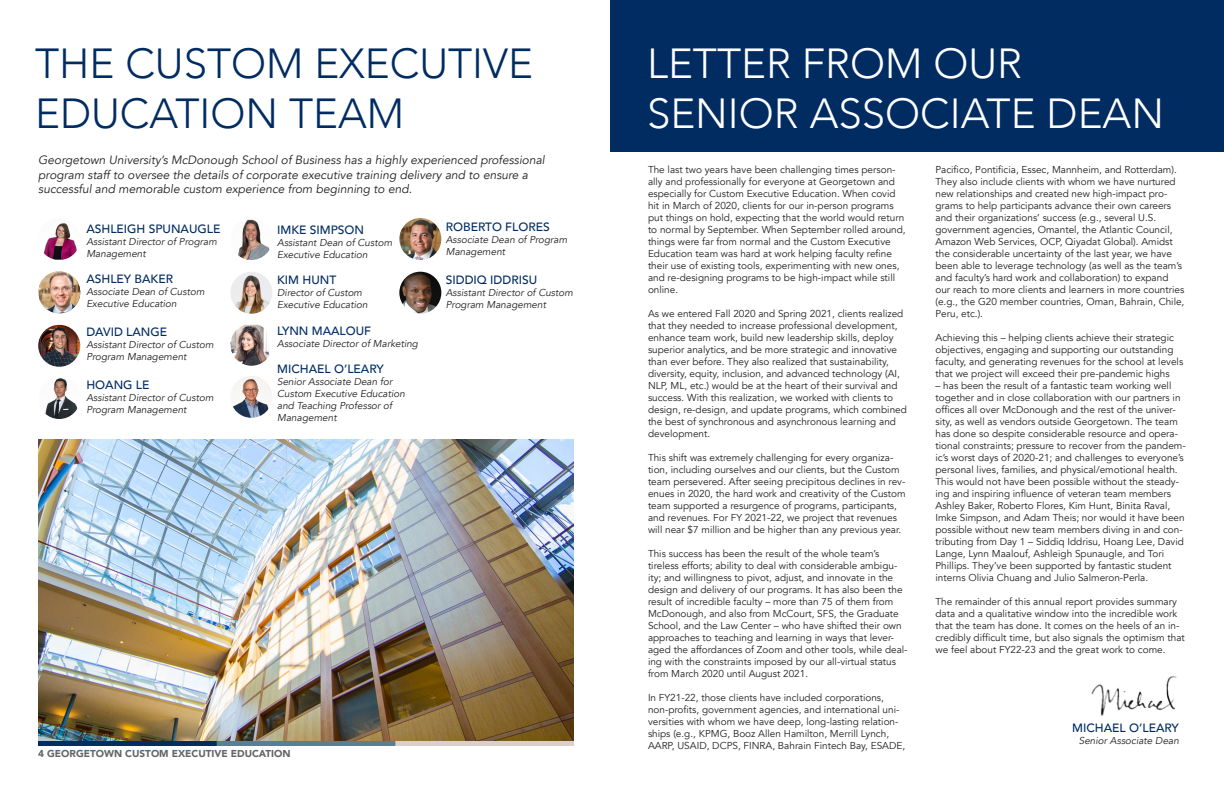
<style>
.page{position:relative;width:1224px;height:792px;background:#fff}
.page>*{position:absolute;margin:0;border:0;box-sizing:border-box;transform-origin:0 0}
.t1{font:300 42px "Avenir";color:#fff}
.t2{font:300 42px/50.4px "Avenir";color:#002c62}
.sub-title{font:italic 12px/14.4px "Avenir";color:#231f20}
.Name{font:500 12px "Avenir";color:#002c62}
.t3{font:10px/12px "Avenir";color:#231f20}
.sub-title-2{font:italic 10px/12px "Avenir";color:#231f20}
.t4{font:900 10px "Avenir";color:#656568}
</style>
<div class="page">
<img style="left:38px;top:439px;width:536px;height:306px">
<div style="left:610px;top:0;width:614px;height:151px;background:#002c62"></div>
<img style="left:1091px;top:675px;width:86px;height:41px">
<img style="left:43px;top:223px;width:34px;height:37px">
<img style="left:230px;top:218px;width:42px;height:42px;border-radius:21px">
<img style="left:399px;top:218px;width:42px;height:42px;border-radius:21px">
<img style="left:399px;top:272px;width:42px;height:42px;border-radius:21px">
<img style="left:230px;top:272px;width:42px;height:42px;border-radius:21px">
<img style="left:230px;top:325px;width:39px;height:41px">
<img style="left:230px;top:376px;width:42px;height:42px;border-radius:21px">
<img style="left:38px;top:325px;width:42px;height:42px;border-radius:21px">
<img style="left:38px;top:377px;width:42px;height:42px;border-radius:21px">
<img style="left:39px;top:271px;width:41px;height:42px">
<p class="t2" style="left:35px;top:38px;width:499px">THE CUSTOM EXECUTIVE<br>EDUCATION TEAM</p>
<p class="sub-title" style="left:38px;top:153px;width:508px">Georgetown University’s McDonough School of Business has a highly experienced professional program staff to oversee the details of corporate executive training delivery and to ensure a successful and memorable custom experience from beginning to end.</p>
<p class="Name" style="left:86px;top:218px;width:136px">ASHLEIGH SPUNAUGLE</p>
<p class="sub-title-2" style="left:86px;top:235px;width:132px">Assistant Director of Program<br>Management</p>
<p class="Name" style="left:86px;top:269px;width:88px">ASHLEY BAKER</p>
<p class="sub-title-2" style="left:86px;top:286px;width:120px">Associate Dean of Custom<br>Executive Education</p>
<p class="Name" style="left:86px;top:321px;width:82px">DAVID LANGE</p>
<p class="sub-title-2" style="left:86px;top:339px;width:129px">Assistant Director of Custom<br>Program Management</p>
<p class="Name" style="left:86px;top:374px;width:65px">HOANG LE</p>
<p class="sub-title-2" style="left:86px;top:391px;width:129px">Assistant Director of Custom<br>Program Management</p>
<p class="Name" style="left:277px;top:219px;width:88px">IMKE SIMPSON</p>
<p class="sub-title-2" style="left:277px;top:237px;width:117px">Assistant Dean of Custom<br>Executive Education</p>
<p class="Name" style="left:277px;top:270px;width:61px">KIM HUNT</p>
<p class="sub-title-2" style="left:277px;top:287px;width:86px">Director of Custom</p>
<p class="sub-title-2" style="left:277px;top:299px;width:92px">Executive Education</p>
<p class="Name" style="left:277px;top:320px;width:95px">LYNN MAALOUF</p>
<p class="sub-title-2" style="left:277px;top:338px;width:142px">Associate Director of Marketing</p>
<p class="Name" style="left:277px;top:359px;width:108px">MICHAEL O’LEARY</p>
<p class="sub-title-2" style="left:277px;top:376px;width:129px">Senior Associate Dean for<br>Custom Executive Education and Teaching Professor of<br>Management</p>
<p class="Name" style="left:446px;top:216px;width:105px">ROBERTO FLORES</p>
<p class="sub-title-2" style="left:446px;top:233px;width:123px">Associate Dean of Program<br>Management</p>
<p class="Name" style="left:446px;top:269px;width:93px">SIDDIQ IDDRISU</p>
<p class="sub-title-2" style="left:446px;top:286px;width:129px">Assistant Director of Custom<br>Program Management</p>
<p class="t4" style="left:38px;top:745px;width:254px">4 GEORGETOWN CUSTOM EXECUTIVE EDUCATION</p>
<p class="t1" style="left:647px;top:39px;width:377px">LETTER FROM OUR</p>
<p class="t1" style="left:647px;top:89px;width:519px">SENIOR ASSOCIATE DEAN</p>
<p class="t3" style="left:648px;top:164px;width:259px">The last two years have been challenging times person&shy;ally and professionally for everyone at Georgetown and especially for Custom Executive Education. When covid hit in March of 2020, clients for our in-person programs put things on hold, expecting that the world would return to normal by September. When September rolled around, things were far from normal and the Custom Executive Education team was hard at work helping faculty refine their use of existing tools, experimenting with new ones, and re-designing programs to be high-impact while still online.</p>
<p class="t3" style="left:648px;top:308px;width:260px">As we entered Fall 2020 and Spring 2021, clients realized that they needed to increase professional development, enhance team work, build new leadership skills, deploy superior analytics, and be more strategic and innovative than ever before. They also realized that sustainability, diversity, equity, inclusion, and advanced technology (AI, NLP, ML, etc.) would be at the heart of their survival and success. With this realization, we worked with clients to design, re-design, and update programs, which combined the best of synchronous and asynchronous learning and development.</p>
<p class="t3" style="left:648px;top:452px;width:259px">This shift was extremely challenging for every organiza&shy;tion, including ourselves and our clients, but the Custom team persevered. After seeing precipitous declines in rev&shy;enues in 2020, the hard work and creativity of the Custom team supported a resurgence of programs, participants, and revenues. For FY 2021-22, we project that revenues will near $7 million and be higher than any previous year.</p>
<p class="t3" style="left:648px;top:548px;width:261px">This success has been the result of the whole team’s tireless efforts; ability to deal with considerable ambigu&shy;ity; and willingness to pivot, adjust, and innovate in the design and delivery of our programs. It has also been the result of incredible faculty – more than 75 of them from McDonough, and also from McCourt, SFS, the Graduate School, and the Law Center – who have shifted their own approaches to teaching and learning in ways that lever&shy;aged the affordances of Zoom and other tools, while deal&shy;ing with the constraints imposed by our all-virtual status from March 2020 until August 2021.</p>
<p class="t3" style="left:648px;top:692px;width:259px">In FY21-22, those clients have included corporations, non-profits, government agencies, and international uni&shy;versities with whom we have deep, long-lasting relation&shy;ships (e.g., KPMG, Booz Allen Hamilton, Merrill Lynch, AARP, USAID, DCPS, FINRA, Bahrain Fintech Bay, ESADE,</p>
<p class="t3" style="left:936px;top:164px;width:250px">Pacifico, Pontificia, Essec, Mannheim, and Rotterdam).<br>They also include clients with whom we have nurtured new relationships and created new high-impact pro&shy;grams to help participants advance their own careers and their organizations’ success (e.g., several U.S. government agencies, Omantel, the Atlantic Council, Amazon Web Services, OCP, Qiyadat Global). Amidst the considerable uncertainty of the last year, we have been able to leverage technology (as well as the team’s and faculty’s hard work and collaboration) to expand our reach to more clients and learners in more countries (e.g., the G20 member countries, Oman, Bahrain, Chile, Peru, etc.).</p>
<p class="t3" style="left:936px;top:332px;width:249px">Achieving this – helping clients achieve their strategic objectives, engaging and supporting our outstanding faculty, and generating revenues for the school at levels that we project will exceed their pre-pandemic highs</p>
<p class="t3" style="left:936px;top:380px;width:252px">– has been the result of a fantastic team working well together and in close collaboration with our partners in offices all over McDonough and the rest of the univer&shy;sity, as well as vendors outside Georgetown. The team has done so despite considerable resource and opera&shy;tional constraints; pressure to recover from the pandem&shy;ic’s worst days of 2020-21; and challenges to everyone’s personal lives, families, and physical/emotional health.<br>This would not have been possible without the steady&shy;ing and inspiring influence of veteran team members Ashley Baker, Roberto Flores, Kim Hunt, Binita Raval, Imke Simpson, and Adam Theis; nor would it have been possible without new team members diving in and con&shy;tributing from Day 1 – Siddiq Iddrisu, Hoang Lee, David Lange, Lynn Maalouf, Ashleigh Spunaugle, and Tori Phillips. They’ve been supported by fantastic student interns Olivia Chuang and Julio Salmeron-Perla.</p>
<p class="t3" style="left:936px;top:596px;width:251px">The remainder of this annual report provides summary data and a qualitative window into the incredible work that the team has done. It comes on the heels of an in&shy;credibly difficult time, but also signals the optimism that we feel about FY22-23 and the great work to come.</p>
<p class="Name" style="left:1072px;top:718px;width:108px">MICHAEL O’LEARY</p>
<p class="sub-title-2" style="left:1079px;top:735px;width:102px">Senior Associate Dean</p>
</div>
